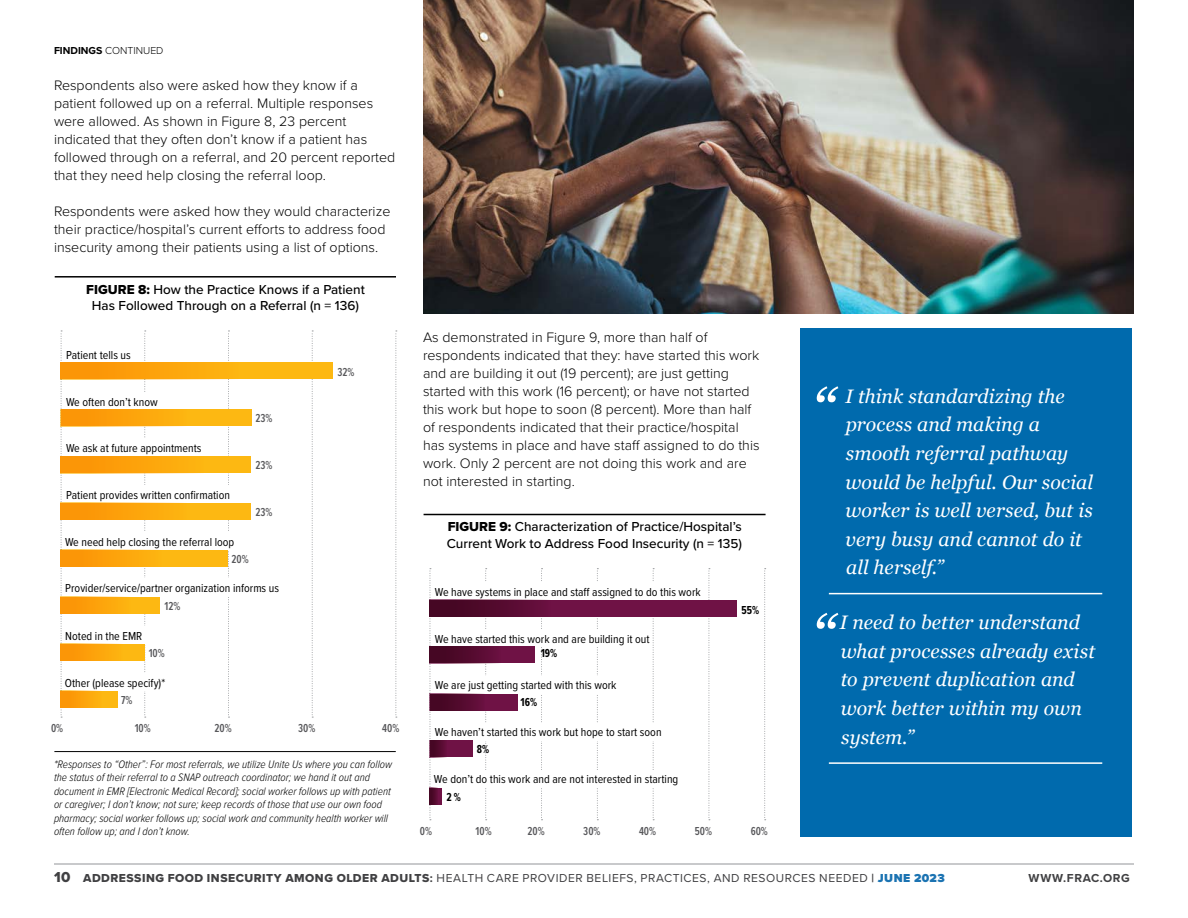
<style>
.page{position:relative;width:1188px;height:918px;background:#fff}
.page>*{position:absolute;margin:0;border:0;box-sizing:border-box;transform-origin:0 0}
.t1{font:italic 60.6px "Georgia";color:#fff}
.t2{font:italic 19.5px/28.5px "Georgia";color:#fff}
.t3{font:300 14.25px/18px "Proxima Nova";color:#000}
.t4{font:500 13.5px/16.5px "Proxima Nova";color:#000;text-align:center}
.t5{font:12px "Proxima Nova Cond";color:#000}
.t6{font:12px "Proxima Nova";letter-spacing:.045em;color:#404042}
.t7{font:600 12px "Proxima Nova Ex Cn";color:#58585b}
.t8{font:700 12px "Proxima Nova Ex Cn";color:#000}
.t9{font:700 12px "Proxima Nova";letter-spacing:.045em;color:#404042}
.t10{font:italic 300 11.25px/13.5px "Proxima Nova Cond";color:#000}
.t11{font:300 10.5px "Proxima Nova";color:#000}
.s1{font-weight:700}
.s2{font-family:"Proxima Nova Extrabld";font-weight:400}
.s3{font-family:"Proxima Nova Extrabld";font-size:15px}
.s4{font-family:"Proxima Nova Extrabld"}
.s5{font-weight:900;color:#1b73b2}
</style>
<div class="page">
<hr style="left:54px;top:864px;width:1080px;height:1px;background:#939598">
<hr style="left:55px;top:276px;width:341px;height:2px;background:#000">
<div style="left:800px;top:328px;width:331px;height:509px;background:#006aad"></div>
<hr style="left:829px;top:593px;width:273px;height:1px;background:#fff">
<hr style="left:829px;top:762px;width:273px;height:2px;background:#fff">
<hr style="left:54px;top:751px;width:342px;height:1px;background:#000">
<img style="left:424px;top:0;width:710px;height:313px">
<svg style="left:61px;top:331px;width:1px;height:387px"></svg>
<svg style="left:144px;top:331px;width:2px;height:387px"></svg>
<svg style="left:228px;top:331px;width:1px;height:387px"></svg>
<svg style="left:312px;top:331px;width:1px;height:387px"></svg>
<svg style="left:396px;top:331px;width:1px;height:387px"></svg>
<div style="left:65px;top:393px;width:106px;height:16px;background:#fff"></div>
<div style="left:65px;top:439px;width:149px;height:17px;background:#fff"></div>
<div style="left:65px;top:486px;width:191px;height:17px;background:#fff"></div>
<div style="left:64px;top:532px;width:176px;height:18px;background:#fff"></div>
<div style="left:64px;top:578px;width:218px;height:19px;background:#fff"></div>
<div style="left:64px;top:673px;width:115px;height:18px;background:#fff"></div>
<div style="left:64px;top:626px;width:115px;height:18px;background:#fff"></div>
<div style="left:61px;top:691px;width:57px;height:17px;background:#fdb812"></div>
<div style="left:61px;top:362px;width:272px;height:17px;background:#fdb812"></div>
<div style="left:61px;top:409px;width:190px;height:17px;background:#fdb812"></div>
<div style="left:61px;top:456px;width:190px;height:17px;background:#fdb812"></div>
<div style="left:61px;top:503px;width:190px;height:17px;background:#fdb812"></div>
<div style="left:61px;top:597px;width:99px;height:17px;background:#fdb812"></div>
<div style="left:61px;top:550px;width:167px;height:17px;background:#fdb812"></div>
<div style="left:61px;top:644px;width:84px;height:17px;background:#fdb812"></div>
<div style="left:61px;top:362px;width:190px;height:17px;background:linear-gradient(to right,#fb9005,#feb712)"></div>
<div style="left:61px;top:409px;width:134px;height:17px;background:linear-gradient(to right,#fb9005,#feb711)"></div>
<div style="left:61px;top:456px;width:153px;height:17px;background:linear-gradient(to right,#fb9005,#feb712)"></div>
<div style="left:61px;top:503px;width:134px;height:17px;background:linear-gradient(to right,#fb9005,#feb711)"></div>
<div style="left:61px;top:550px;width:107px;height:17px;background:linear-gradient(to right,#fb9005,#feb711)"></div>
<div style="left:61px;top:597px;width:75px;height:17px;background:linear-gradient(to right,#fb9005,#feb712)"></div>
<div style="left:61px;top:644px;width:66px;height:17px;background:linear-gradient(to right,#fb9005,#feb611)"></div>
<div style="left:61px;top:691px;width:44px;height:17px;background:linear-gradient(to right,#fb9005,#feb611)"></div>
<hr style="left:424px;top:514px;width:342px;height:1px;background:#000">
<svg style="left:430px;top:568px;width:1px;height:252px"></svg>
<svg style="left:485px;top:568px;width:2px;height:252px"></svg>
<svg style="left:541px;top:568px;width:2px;height:252px"></svg>
<svg style="left:597px;top:568px;width:1px;height:252px"></svg>
<svg style="left:653px;top:568px;width:1px;height:252px"></svg>
<svg style="left:709px;top:568px;width:1px;height:252px"></svg>
<svg style="left:764px;top:568px;width:2px;height:252px"></svg>
<div style="left:434px;top:582px;width:272px;height:18px;background:#fff"></div>
<div style="left:430px;top:600px;width:307px;height:17px;background:#6f1245"></div>
<div style="left:433px;top:770px;width:252px;height:18px;background:#fff"></div>
<div style="left:430px;top:788px;width:12px;height:17px;background:#6f1245"></div>
<div style="left:434px;top:629px;width:217px;height:17px;background:#fff"></div>
<div style="left:430px;top:646px;width:105px;height:17px;background:#6f1245"></div>
<div style="left:434px;top:676px;width:191px;height:18px;background:#fff"></div>
<div style="left:430px;top:694px;width:88px;height:17px;background:#6f1245"></div>
<div style="left:434px;top:723px;width:231px;height:17px;background:#fff"></div>
<div style="left:430px;top:740px;width:43px;height:17px;background:#6f1245"></div>
<div style="left:430px;top:600px;width:129px;height:17px;background:linear-gradient(to right,#3e051e,#6c1142)"></div>
<div style="left:430px;top:646px;width:75px;height:17px;background:linear-gradient(to right,#3f051e,#6b1141)"></div>
<div style="left:430px;top:694px;width:59px;height:17px;background:linear-gradient(to right,#3e051e,#6b1141)"></div>
<svg style="left:430px;top:740px;width:15px;height:17px"></svg>
<svg style="left:430px;top:788px;width:7px;height:17px"></svg>
<p class="t11" style="left:54px;top:43px;width:111px"><span class="s1">FINDINGS</span> CONTINUED</p>
<p class="t3" style="left:54px;top:75px;width:343px">Respondents also were asked how they know if a patient followed up on a referral. Multiple responses were allowed. As shown in Figure 8, 23 percent indicated that they often don’t know if a patient has followed through on a referral, and 20 percent reported that they need help closing the referral loop.</p>
<p class="t3" style="left:54px;top:201px;width:338px">Respondents were asked how they would characterize their practice/hospital’s current efforts to address food insecurity among their patients using a list of options.</p>
<p class="t4" style="left:86px;top:281px;width:280px"><span class="s2">FIGURE 8:</span> How the Practice Knows if a Patient<br>Has Followed Through on a Referral (n = 136)</p>
<p class="t5" style="left:66px;top:346px;width:66px">Patient tells us</p>
<p class="t5" style="left:66px;top:393px;width:93px">We often don’t know</p>
<p class="t5" style="left:66px;top:439px;width:137px">We ask at future appointments</p>
<p class="t5" style="left:66px;top:486px;width:165px">Patient provides written confirmation</p>
<p class="t5" style="left:65px;top:533px;width:171px">We need help closing the referral loop</p>
<p class="t7" style="left:232px;top:550px;width:19px">20%</p>
<p class="t7" style="left:165px;top:597px;width:17px">12%</p>
<p class="t7" style="left:256px;top:409px;width:19px">23%</p>
<p class="t7" style="left:256px;top:457px;width:19px">23%</p>
<p class="t7" style="left:256px;top:503px;width:19px">23%</p>
<p class="t5" style="left:65px;top:580px;width:215px">Provider/service/partner organization informs us</p>
<p class="t5" style="left:65px;top:627px;width:79px">Noted in the EMR</p>
<p class="t7" style="left:149px;top:644px;width:18px">10%</p>
<p class="t5" style="left:65px;top:674px;width:102px">Other (please specify)*</p>
<p class="t7" style="left:121px;top:691px;width:13px">7%</p>
<p class="t7" style="left:338px;top:363px;width:19px">32%</p>
<p class="t7" style="left:51px;top:720px;width:14px">0%</p>
<p class="t7" style="left:135px;top:720px;width:18px">10%</p>
<p class="t7" style="left:214px;top:720px;width:19px">20%</p>
<p class="t7" style="left:298px;top:720px;width:19px">30%</p>
<p class="t7" style="left:382px;top:720px;width:19px">40%</p>
<p class="t10" style="left:54px;top:757px;width:340px">*Responses to “Other”: For most referrals, we utilize Unite Us where you can follow the status of their referral to a SNAP outreach coordinator; we hand it out and document in EMR [Electronic Medical Record]; social worker follows up with patient or caregiver; I don’t know; not sure; keep records of those that use our own food pharmacy; social worker follows up; social work and community health worker will often follow up; and I don’t know.</p>
<p class="t3" style="left:423px;top:327px;width:338px">As demonstrated in Figure 9, more than half of respondents indicated that they: have started this work and are building it out (19 percent); are just getting started with this work (16 percent); or have not started this work but hope to soon (8 percent). More than half of respondents indicated that their practice/hospital has systems in place and have staff assigned to do this work. Only 2 percent are not doing this work and are not interested in starting.</p>
<p class="t4" style="left:447px;top:518px;width:297px;text-align:left"><span class="s2">FIGURE 9:</span> Characterization of Practice/Hospital’s<br>Current Work to Address Food Insecurity (n = 135)</p>
<p class="t5" style="left:435px;top:583px;width:267px">We have systems in place and staff assigned to do this work</p>
<p class="t5" style="left:435px;top:630px;width:216px">We have started this work and are building it out</p>
<p class="t8" style="left:541px;top:644px;width:18px">19%</p>
<p class="t5" style="left:435px;top:677px;width:183px">We are just getting started with this work</p>
<p class="t8" style="left:521px;top:693px;width:18px">16%</p>
<p class="t5" style="left:435px;top:723px;width:228px">We haven’t started this work but hope to start soon</p>
<p class="t8" style="left:477px;top:741px;width:14px">8%</p>
<p class="t5" style="left:434px;top:770px;width:246px">We don’t do this work and are not interested in starting</p>
<p class="t8" style="left:446px;top:788px;width:16px">2 %</p>
<p class="t8" style="left:741px;top:601px;width:19px">55%</p>
<p class="t7" style="left:420px;top:822px;width:14px">0%</p>
<p class="t7" style="left:476px;top:822px;width:18px">10%</p>
<p class="t7" style="left:528px;top:822px;width:19px">20%</p>
<p class="t7" style="left:583px;top:822px;width:19px">30%</p>
<p class="t7" style="left:639px;top:822px;width:19px">40%</p>
<p class="t7" style="left:695px;top:822px;width:19px">50%</p>
<p class="t7" style="left:751px;top:822px;width:19px">60%</p>
<h1 class="t1" style="left:811px;top:366px;width:25px">“</h1>
<h2 class="t2" style="left:845px;top:381px;width:249px">I think standardizing the process and making a smooth referral pathway would be helpful. Our social worker is well versed, but is very busy and cannot do it all herself.”</h2>
<h1 class="t1" style="left:811px;top:593px;width:25px">“</h1>
<h2 class="t2" style="left:840px;top:608px;width:257px">I need to better understand what processes already exist to prevent duplication and work better within my own system.”</h2>
<p class="t6" style="left:54px;top:869px;width:892px"><span class="s3">10</span> <span class="s4">ADDRESSING FOOD INSECURITY AMONG OLDER ADULTS</span><span class="s1">:</span> HEALTH CARE PROVIDER BELIEFS, PRACTICES, AND RESOURCES NEEDED <span class="s1">|</span> <span class="s5">JUNE 2023</span></p>
<p class="t9" style="left:1028px;top:869px;width:103px">WWW.FRAC.ORG</p>
</div>
